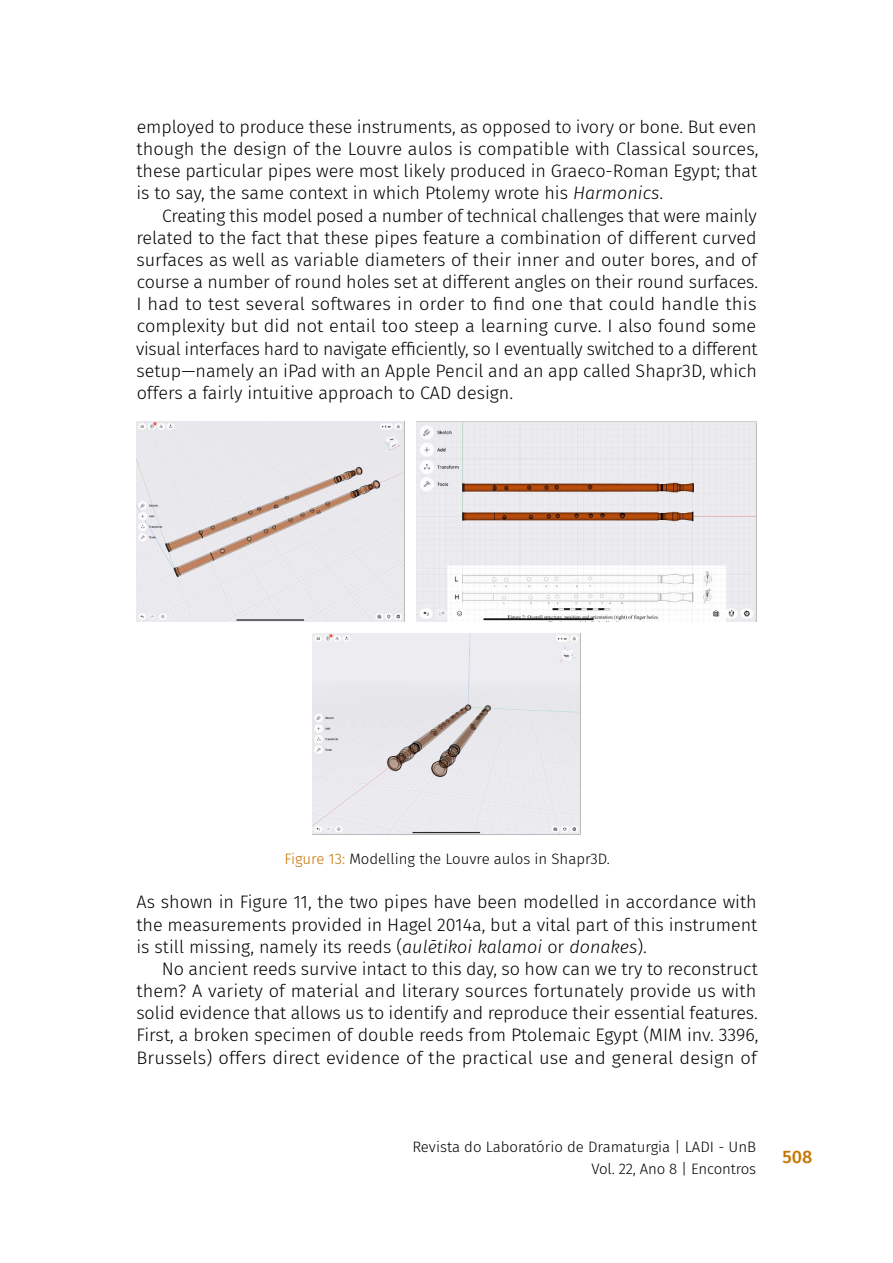
<style>
.page{position:relative;width:893px;height:1263px;background:#fff}
.page>*{position:absolute;margin:0;border:0;box-sizing:border-box;transform-origin:0 0}
.t1{font:300 18px/22.2px "Fira Sans";color:#000;text-align:justify}
.t2{font:500 18px "Fira Sans";color:#c57500}
.t3{font:300 15px/22.2px "Fira Sans";color:#000;text-align:right}
.s1{font-style:italic}
.s2{color:#c57500}
</style>
<div class="page">
<img style="left:137px;top:421px;width:268px;height:200px">
<img style="left:416px;top:421px;width:340px;height:200px">
<div style="left:313px;top:633px;width:267px;height:202px;background:#eae9ee"></div>
<p class="t1" style="left:136px;top:115px;width:624px">employed to produce these instruments, as opposed to ivory or bone. But even though the design of the Louvre aulos is compatible with Classical sources, these particular pipes were most likely produced in Graeco-Roman Egypt; that is to say, the same context in which Ptolemy wrote his <span class="s1">Harmonics</span>.</p>
<p class="t1" style="left:136px;top:204px;width:624px;text-indent:26px">Creating this model posed a number of technical challenges that were mainly related to the fact that these pipes feature a combination of different curved surfaces as well as variable diameters of their inner and outer bores, and of course a number of round holes set at different angles on their round surfaces.<br>I had to test several softwares in order to find one that could handle this complexity but did not entail too steep a learning curve. I also found some visual interfaces hard to navigate efficiently, so I eventually switched to a different setup—namely an iPad with an Apple Pencil and an app called Shapr3D, which offers a fairly intuitive approach to CAD design.</p>
<p class="t3" style="left:284px;top:848px;width:327px"><span class="s2">Figure 13:</span> Modelling the Louvre aulos in Shapr3D.</p>
<p class="t1" style="left:136px;top:891px;width:622px">As shown in Figure 11, the two pipes have been modelled in accordance with the measurements provided in Hagel 2014a, but a vital part of this instrument is still missing, namely its reeds (<span class="s1">aulētikoi kalamoi</span> or <span class="s1">donakes</span>).</p>
<p class="t1" style="left:136px;top:957px;width:624px;text-indent:26px">No ancient reeds survive intact to this day, so how can we try to reconstruct them? A variety of material and literary sources fortunately provide us with solid evidence that allows us to identify and reproduce their essential features.<br>First, a broken specimen of double reeds from Ptolemaic Egypt (MIM inv. 3396, Brussels) offers direct evidence of the practical use and general design of</p>
<p class="t3" style="left:412px;top:1136px;width:345px">Revista do Laboratório de Dramaturgia | LADI - UnB<br>Vol. 22, Ano 8 | Encontros</p>
<p class="t2" style="left:782px;top:1142px;width:31px">508</p>
</div>
